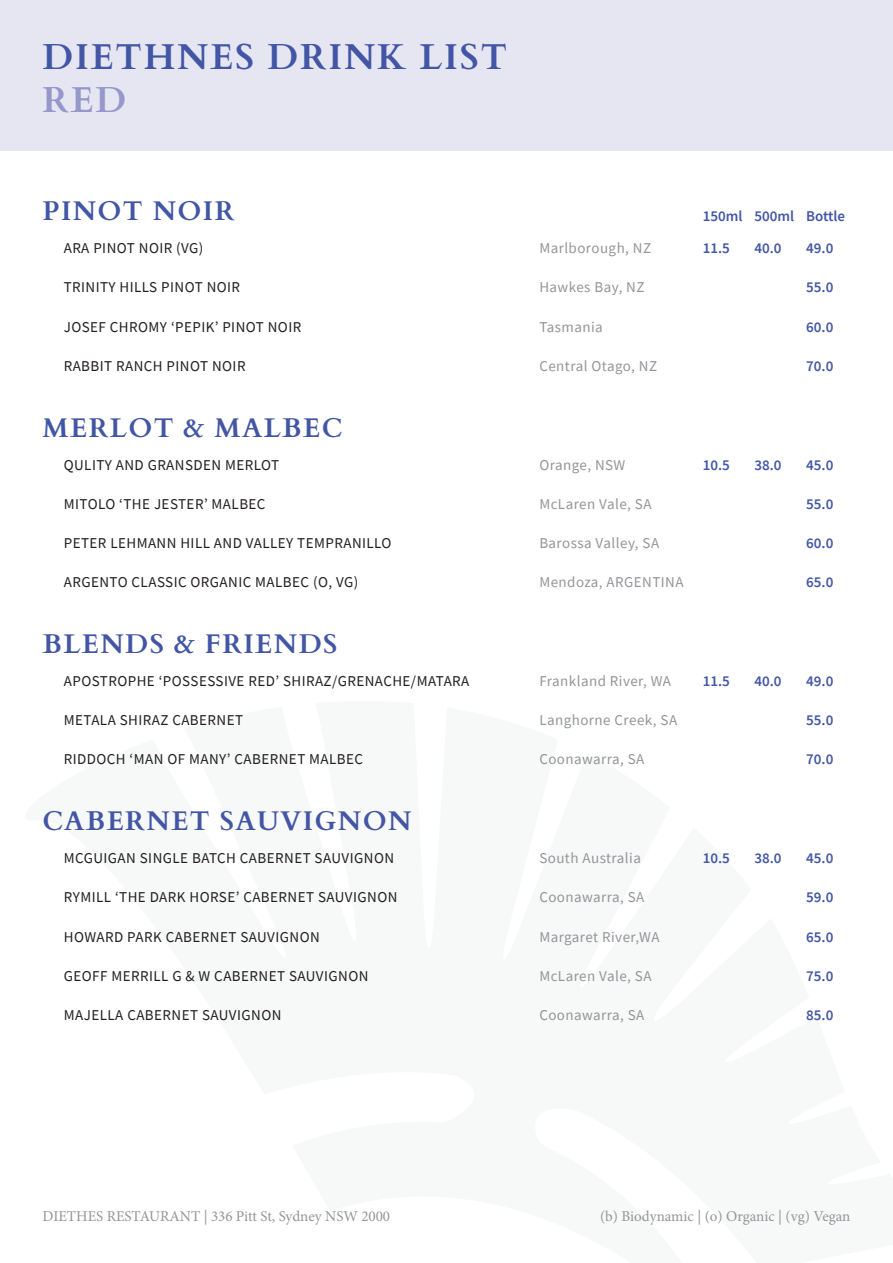
<style>
.page{position:relative;width:893px;height:1263px;background:#fff}
.page>*{position:absolute;margin:0;border:0;box-sizing:border-box;transform-origin:0 0}
.t1{font:700 36px/43.2px "Cardo";letter-spacing:.05em;color:#4256a5}
.t2{font:700 27px "Cardo";letter-spacing:.05em;color:#4256a5}
.t3{font:15px "Source Sans Pro";letter-spacing:.03em;color:#231f20}
.t4{font:15px "Source Sans Pro";letter-spacing:.03em;color:#939598}
.t5{font:600 15px "Source Sans Pro";color:#4256a5}
.t6{font:15px "Minion Pro";color:#939598}
.s1{color:#9697ca}
</style>
<div class="page">
<div style="left:0;top:0;width:893px;height:151px;background:#e6e6f3"></div>
<p class="t1" style="left:43px;top:32px;width:466px">DIETHNES DRINK LIST<br><span class="s1">RED</span></p>
<p class="t2" style="left:43px;top:190px;width:194px">PINOT NOIR</p>
<p class="t3" style="left:64px;top:239px;width:141px">ARA PINOT NOIR (VG)</p>
<p class="t3" style="left:64px;top:278px;width:178px">TRINITY HILLS PINOT NOIR</p>
<p class="t3" style="left:64px;top:317px;width:239px">JOSEF CHROMY ‘PEPIK’ PINOT NOIR</p>
<p class="t3" style="left:64px;top:356px;width:183px">RABBIT RANCH PINOT NOIR</p>
<p class="t2" style="left:43px;top:406px;width:302px">MERLOT &amp; MALBEC</p>
<p class="t3" style="left:64px;top:455px;width:217px">QULITY AND GRANSDEN MERLOT</p>
<p class="t3" style="left:64px;top:494px;width:203px">MITOLO ‘THE JESTER’ MALBEC</p>
<p class="t3" style="left:64px;top:533px;width:329px">PETER LEHMANN HILL AND VALLEY TEMPRANILLO</p>
<p class="t3" style="left:64px;top:573px;width:296px">ARGENTO CLASSIC ORGANIC MALBEC (O, VG)</p>
<p class="t2" style="left:43px;top:622px;width:296px">BLENDS &amp; FRIENDS</p>
<p class="t3" style="left:64px;top:671px;width:407px">APOSTROPHE ‘POSSESSIVE RED’ SHIRAZ/GRENACHE/MATARA</p>
<p class="t3" style="left:64px;top:711px;width:181px">METALA SHIRAZ CABERNET</p>
<p class="t3" style="left:64px;top:750px;width:301px">RIDDOCH ‘MAN OF MANY’ CABERNET MALBEC</p>
<p class="t2" style="left:43px;top:800px;width:370px">CABERNET SAUVIGNON</p>
<p class="t3" style="left:64px;top:848px;width:332px">MCGUIGAN SINGLE BATCH CABERNET SAUVIGNON</p>
<p class="t3" style="left:64px;top:888px;width:335px">RYMILL ‘THE DARK HORSE’ CABERNET SAUVIGNON</p>
<p class="t3" style="left:64px;top:927px;width:258px">HOWARD PARK CABERNET SAUVIGNON</p>
<p class="t3" style="left:64px;top:966px;width:306px">GEOFF MERRILL G &amp; W CABERNET SAUVIGNON</p>
<p class="t3" style="left:64px;top:1006px;width:219px">MAJELLA CABERNET SAUVIGNON</p>
<p class="t4" style="left:539px;top:239px;width:113px">Marlborough, NZ</p>
<p class="t4" style="left:539px;top:278px;width:107px">Hawkes Bay, NZ</p>
<p class="t4" style="left:539px;top:317px;width:65px">Tasmania</p>
<p class="t4" style="left:539px;top:356px;width:119px">Central Otago, NZ</p>
<p class="t5" style="left:703px;top:206px;width:41px">150ml</p>
<p class="t5" style="left:754px;top:206px;width:41px">500ml</p>
<p class="t5" style="left:806px;top:206px;width:41px">Bottle</p>
<p class="t5" style="left:703px;top:238px;width:29px">11.5</p>
<p class="t5" style="left:754px;top:238px;width:29px">40.0</p>
<p class="t5" style="left:806px;top:238px;width:29px">49.0</p>
<p class="t5" style="left:806px;top:278px;width:29px">55.0</p>
<p class="t5" style="left:806px;top:317px;width:29px">60.0</p>
<p class="t5" style="left:806px;top:356px;width:29px">70.0</p>
<p class="t4" style="left:539px;top:455px;width:88px">Orange, NSW</p>
<p class="t4" style="left:539px;top:494px;width:114px">McLaren Vale, SA</p>
<p class="t4" style="left:539px;top:533px;width:121px">Barossa Valley, SA</p>
<p class="t4" style="left:539px;top:573px;width:146px">Mendoza, ARGENTINA</p>
<p class="t5" style="left:703px;top:455px;width:29px">10.5</p>
<p class="t5" style="left:754px;top:455px;width:29px">38.0</p>
<p class="t5" style="left:806px;top:455px;width:29px">45.0</p>
<p class="t5" style="left:806px;top:494px;width:29px">55.0</p>
<p class="t5" style="left:806px;top:533px;width:29px">60.0</p>
<p class="t5" style="left:806px;top:572px;width:29px">65.0</p>
<p class="t4" style="left:539px;top:671px;width:133px">Frankland River, WA</p>
<p class="t4" style="left:539px;top:711px;width:139px">Langhorne Creek, SA</p>
<p class="t4" style="left:539px;top:750px;width:107px">Coonawarra, SA</p>
<p class="t5" style="left:703px;top:671px;width:29px">11.5</p>
<p class="t5" style="left:754px;top:671px;width:29px">40.0</p>
<p class="t5" style="left:806px;top:671px;width:29px">49.0</p>
<p class="t5" style="left:806px;top:710px;width:29px">55.0</p>
<p class="t5" style="left:806px;top:750px;width:29px">70.0</p>
<p class="t4" style="left:539px;top:848px;width:103px">South Australia</p>
<p class="t4" style="left:539px;top:888px;width:107px">Coonawarra, SA</p>
<p class="t4" style="left:539px;top:927px;width:122px">Margaret River,WA</p>
<p class="t4" style="left:539px;top:966px;width:114px">McLaren Vale, SA</p>
<p class="t4" style="left:539px;top:1006px;width:107px">Coonawarra, SA</p>
<p class="t5" style="left:703px;top:848px;width:29px">10.5</p>
<p class="t5" style="left:754px;top:848px;width:29px">38.0</p>
<p class="t5" style="left:806px;top:848px;width:29px">45.0</p>
<p class="t5" style="left:806px;top:887px;width:29px">59.0</p>
<p class="t5" style="left:806px;top:927px;width:29px">65.0</p>
<p class="t5" style="left:806px;top:966px;width:29px">75.0</p>
<p class="t5" style="left:806px;top:1005px;width:29px">85.0</p>
<p class="t6" style="left:43px;top:1206px;width:349px">DIETHES RESTAURANT | 336 Pitt St, Sydney NSW 2000</p>
<p class="t6" style="left:600px;top:1206px;width:252px">(b) Biodynamic | (o) Organic | (vg) Vegan</p>
</div>
